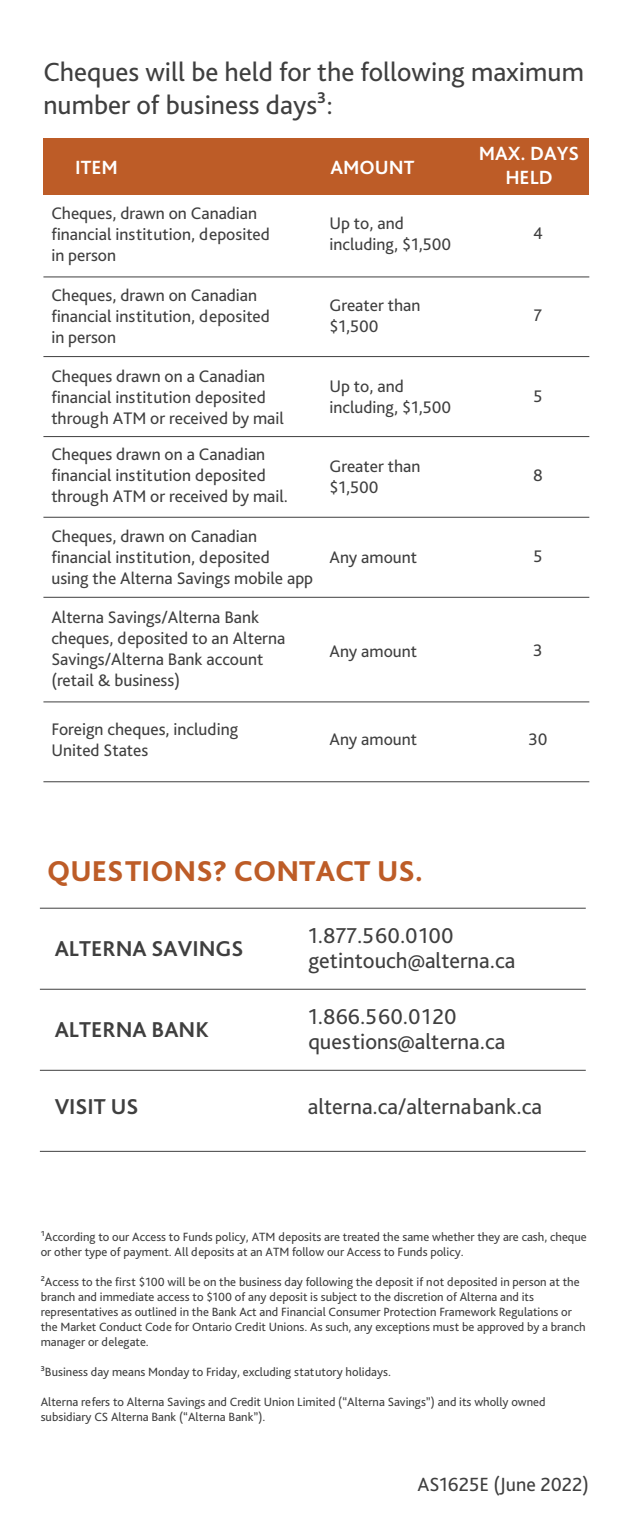
<style>
.page{position:relative;width:630px;height:1530px;background:#fff}
.page>*{position:absolute;margin:0;border:0;box-sizing:border-box;transform-origin:0 0}
.t1{font:800 30px "Bliss Pro";color:#bd5c27}
.t2{font:27.5px/33px "Bliss Pro";color:#3f3f3f}
.t3{font:22.5px/25px "Bliss Pro";color:#3f3f3f}
.t4{font:700 22.5px "Bliss Pro";color:#3f3f3f}
.t5{font:700 20px/24px "Bliss Pro";color:#fff;text-align:center}
.t6{font:20px "Bliss Pro";color:#3f3f3f}
.t7{font:17.5px/21px "Bliss Pro";color:#3f3f3f}
.t8{font:12.5px/15px "Bliss Pro";color:#3f3f3f}
</style>
<div class="page">
<hr style="left:43px;top:277px;width:546px;height:1px;background:#3f3f3f">
<hr style="left:43px;top:356px;width:546px;height:1px;background:#3f3f3f">
<hr style="left:43px;top:436px;width:546px;height:1px;background:#3f3f3f">
<hr style="left:43px;top:517px;width:546px;height:1px;background:#3f3f3f">
<hr style="left:43px;top:597px;width:546px;height:1px;background:#3f3f3f">
<hr style="left:43px;top:701px;width:546px;height:1px;background:#3f3f3f">
<hr style="left:43px;top:781px;width:546px;height:1px;background:#3f3f3f">
<hr style="left:40px;top:908px;width:546px;height:1px;background:#3f3f3f">
<hr style="left:40px;top:989px;width:546px;height:1px;background:#3f3f3f">
<hr style="left:40px;top:1070px;width:546px;height:1px;background:#3f3f3f">
<hr style="left:40px;top:1151px;width:546px;height:1px;background:#3f3f3f">
<div style="left:43px;top:138px;width:546px;height:57px;background:#bd5c27"></div>
<p class="t2" style="left:43px;top:55px;width:542px">Cheques will be held for the following maximum number of business days³:</p>
<p class="t5" style="left:75px;top:154px;width:44px">ITEM</p>
<p class="t5" style="left:330px;top:154px;width:86px">AMOUNT</p>
<p class="t5" style="left:479px;top:141px;width:102px">MAX. DAYS<br>HELD</p>
<p class="t7" style="left:51px;top:202px;width:220px">Cheques, drawn on Canadian financial institution, deposited in person</p>
<p class="t7" style="left:329px;top:212px;width:123px">Up to, and including, $1,500</p>
<p class="t7" style="left:533px;top:222px;width:11px">4</p>
<p class="t7" style="left:51px;top:284px;width:220px">Cheques, drawn on Canadian financial institution, deposited in person</p>
<p class="t7" style="left:329px;top:295px;width:93px">Greater than $1,500</p>
<p class="t7" style="left:534px;top:304px;width:10px">7</p>
<p class="t7" style="left:51px;top:365px;width:234px">Cheques drawn on a Canadian financial institution deposited through ATM or received by mail</p>
<p class="t7" style="left:329px;top:376px;width:123px">Up to, and including, $1,500</p>
<p class="t7" style="left:533px;top:385px;width:10px">5</p>
<p class="t7" style="left:51px;top:444px;width:238px">Cheques drawn on a Canadian financial institution deposited through ATM or received by mail.</p>
<p class="t7" style="left:329px;top:455px;width:93px">Greater than $1,500</p>
<p class="t7" style="left:533px;top:465px;width:11px">8</p>
<p class="t7" style="left:51px;top:526px;width:263px">Cheques, drawn on Canadian financial institution, deposited<br>using the Alterna Savings mobile app</p>
<p class="t7" style="left:329px;top:546px;width:89px">Any amount</p>
<p class="t7" style="left:533px;top:546px;width:10px">5</p>
<p class="t7" style="left:51px;top:606px;width:236px">Alterna Savings/Alterna Bank cheques, deposited to an Alterna<br>Savings/Alterna Bank account (retail &amp; business)</p>
<p class="t7" style="left:329px;top:640px;width:89px">Any amount</p>
<p class="t7" style="left:533px;top:639px;width:11px">3</p>
<p class="t7" style="left:51px;top:718px;width:188px">Foreign cheques, including<br>United States</p>
<p class="t7" style="left:329px;top:728px;width:89px">Any amount</p>
<p class="t7" style="left:528px;top:728px;width:21px">30</p>
<h2 class="t1" style="left:47px;top:852px;width:378px">QUESTIONS? CONTACT US.</h2>
<p class="t4" style="left:55px;top:935px;width:190px">ALTERNA SAVINGS</p>
<p class="t4" style="left:55px;top:1016px;width:156px">ALTERNA BANK</p>
<p class="t3" style="left:308px;top:922px;width:209px">1.877.560.0100 getintouch@alterna.ca</p>
<p class="t3" style="left:308px;top:1003px;width:198px">1.866.560.0120 questions@alterna.ca</p>
<p class="t4" style="left:55px;top:1093px;width:85px">VISIT US</p>
<p class="t3" style="left:308px;top:1093px;width:236px">alterna.ca/alternabank.ca</p>
<p class="t8" style="left:41px;top:1229px;width:547px">¹According to our Access to Funds policy, ATM deposits are treated the same whether they are cash, cheque or other type of payment. All deposits at an ATM follow our Access to Funds policy.</p>
<p class="t8" style="left:41px;top:1274px;width:546px">²Access to the first $100 will be on the business day following the deposit if not deposited in person at the branch and immediate access to $100 of any deposit is subject to the discretion of Alterna and its representatives as outlined in the Bank Act and Financial Consumer Protection Framework Regulations or the Market Conduct Code for Ontario Credit Unions. As such, any exceptions must be approved by a branch manager or delegate.</p>
<p class="t8" style="left:41px;top:1364px;width:352px">³Business day means Monday to Friday, excluding statutory holidays.</p>
<p class="t8" style="left:41px;top:1394px;width:506px">Alterna refers to Alterna Savings and Credit Union Limited (“Alterna Savings”) and its wholly owned subsidiary CS Alterna Bank (“Alterna Bank”).</p>
<p class="t6" style="left:417px;top:1471px;width:173px">AS1625E (June 2022)</p>
</div>
